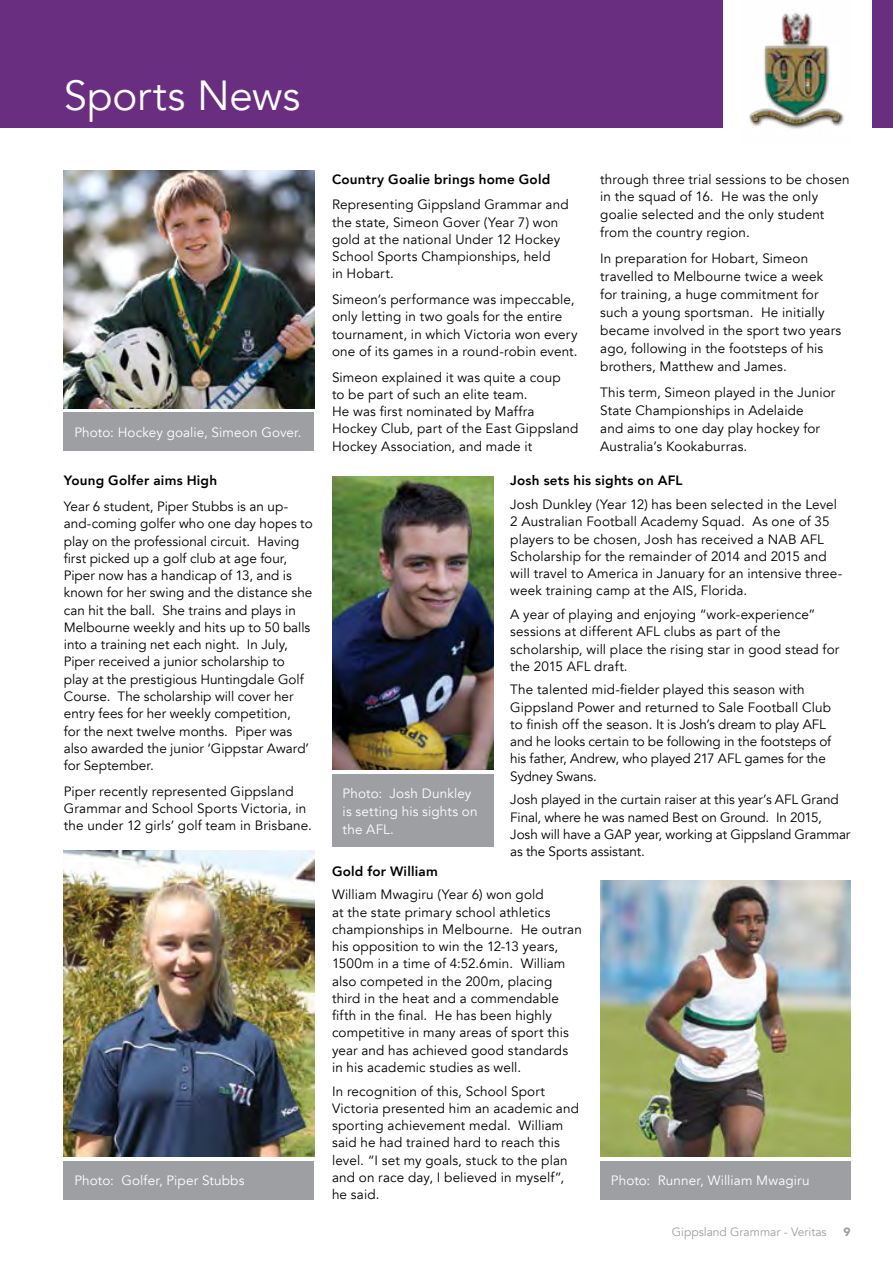
<style>
.page{position:relative;width:893px;height:1263px;background:#fff}
.page>*{position:absolute;margin:0;border:0;box-sizing:border-box;transform-origin:0 0}
.t1{font:42px "Avenir";letter-spacing:-.005em;color:#fff}
.t2{font:13.5px/17.2px "Avenir";letter-spacing:.01em;color:#000}
.t3{font:13.5px/17.2px "Avenir";letter-spacing:-.01em;color:#000}
.t4{font:13.5px/18px "Avenir";letter-spacing:.01em;color:#fff}
.t5{font:800 13.5px "Avenir";letter-spacing:.015em;color:#000}
.t6{font:12px "Avenir";color:#9d9fa2}
.t7{font:900 12px "Avenir";color:#9d9fa2}
</style>
<div class="page">
<div style="left:0;top:0;width:893px;height:128px;background:#6a2e80"></div>
<div style="left:723px;top:0;width:149px;height:145px;background:#fff"></div>
<img style="left:749px;top:9px;width:96px;height:120px">
<img style="left:64px;top:170px;width:250px;height:238px">
<div style="left:64px;top:412px;width:250px;height:39px;background:#9d9fa2"></div>
<img style="left:332px;top:476px;width:162px;height:294px">
<div style="left:332px;top:774px;width:162px;height:72px;background:#9d9fa2"></div>
<img style="left:64px;top:850px;width:250px;height:307px">
<div style="left:64px;top:1161px;width:250px;height:38px;background:#9d9fa2"></div>
<img style="left:600px;top:880px;width:250px;height:277px">
<div style="left:600px;top:1161px;width:250px;height:38px;background:#9d9fa2"></div>
<h1 class="t1" style="left:64px;top:71px;width:238px">Sports News</h1>
<p class="t4" style="left:74px;top:423px;width:229px">Photo: Hockey goalie, Simeon Gover.</p>
<p class="t5" style="left:64px;top:468px;width:155px">Young Golfer aims High</p>
<p class="t2" style="left:64px;top:498px;width:250px">Year 6 student, Piper Stubbs is an up&shy;and-coming golfer who one day hopes to play on the professional circuit. Having first picked up a golf club at age four, Piper now has a handicap of 13, and is known for her swing and the distance she can hit the ball. She trains and plays in Melbourne weekly and hits up to 50 balls into a training net each night. In July, Piper received a junior scholarship to play at the prestigious Huntingdale Golf Course. The scholarship will cover her entry fees for her weekly competition,<br>for the next twelve months. Piper was also awarded the junior ‘Gippstar Award’ for September.</p>
<p class="t2" style="left:64px;top:783px;width:250px">Piper recently represented Gippsland<br>Grammar and School Sports Victoria, in the under 12 girls’ golf team in Brisbane.</p>
<p class="t5" style="left:332px;top:167px;width:220px">Country Goalie brings home Gold</p>
<p class="t2" style="left:332px;top:196px;width:238px">Representing Gippsland Grammar and the state, Simeon Gover (Year 7) won gold at the national Under 12 Hockey<br>School Sports Championships, held<br>in Hobart.</p>
<p class="t2" style="left:332px;top:291px;width:247px">Simeon’s performance was impeccable, only letting in two goals for the entire tournament, in which Victoria won every one of its games in a round-robin event.</p>
<p class="t2" style="left:332px;top:369px;width:248px">Simeon explained it was quite a coup<br>to be part of such an elite team.<br>He was first nominated by Maffra Hockey Club, part of the East Gippsland Hockey Association, and made it</p>
<p class="t2" style="left:600px;top:170px;width:251px;line-height:17.9px">through three trial sessions to be chosen in the squad of 16. He was the only goalie selected and the only student from the country region.</p>
<p class="t2" style="left:600px;top:250px;width:243px;line-height:17.9px">In preparation for Hobart, Simeon travelled to Melbourne twice a week for training, a huge commitment for such a young sportsman. He initially became involved in the sport two years ago, following in the footsteps of his brothers, Matthew and James.</p>
<p class="t2" style="left:600px;top:384px;width:237px;line-height:17.9px">This term, Simeon played in the Junior<br>State Championships in Adelaide<br>and aims to one day play hockey for<br>Australia’s Kookaburras.</p>
<p class="t4" style="left:343px;top:785px;width:137px">Photo: Josh Dunkley is setting his sights on the AFL.</p>
<p class="t5" style="left:510px;top:468px;width:174px">Josh sets his sights on AFL</p>
<p class="t2" style="left:510px;top:496px;width:334px">Josh Dunkley (Year 12) has been selected in the Level 2 Australian Football Academy Squad. As one of 35 players to be chosen, Josh has received a NAB AFL Scholarship for the remainder of 2014 and 2015 and will travel to America in January for an intensive three&shy;week training camp at the AIS, Florida.</p>
<p class="t2" style="left:510px;top:606px;width:331px">A year of playing and enjoying “work-experience” sessions at different AFL clubs as part of the scholarship, will place the rising star in good stead for the 2015 AFL draft.</p>
<p class="t2" style="left:510px;top:681px;width:322px">The talented mid-fielder played this season with Gippsland Power and returned to Sale Football Club to finish off the season. It is Josh’s dream to play AFL and he looks certain to be following in the footsteps of his father, Andrew, who played 217 AFL games for the Sydney Swans.</p>
<p class="t3" style="left:510px;top:791px;width:342px">Josh played in the curtain raiser at this year’s AFL Grand Final, where he was named Best on Ground. In 2015, Josh will have a GAP year, working at Gippsland Grammar as the Sports assistant.</p>
<p class="t5" style="left:332px;top:859px;width:107px">Gold for William</p>
<p class="t2" style="left:332px;top:886px;width:251px">William Mwagiru (Year 6) won gold<br>at the state primary school athletics championships in Melbourne. He outran his opposition to win the 12-13 years, 1500m in a time of 4:52.6min. William also competed in the 200m, placing third in the heat and a commendable fifth in the final. He has been highly competitive in many areas of sport this year and has achieved good standards in his academic studies as well.</p>
<p class="t2" style="left:332px;top:1082px;width:249px">In recognition of this, School Sport Victoria presented him an academic and sporting achievement medal. William said he had trained hard to reach this level. “I set my goals, stuck to the plan and on race day, I believed in myself”, he said.</p>
<p class="t4" style="left:74px;top:1172px;width:172px">Photo: Golfer, Piper Stubbs</p>
<p class="t4" style="left:611px;top:1172px;width:200px">Photo: Runner, William Mwagiru</p>
<p class="t6" style="left:672px;top:1224px;width:156px">Gippsland Grammar - Veritas</p>
<p class="t7" style="left:843px;top:1221px;width:9px">9</p>
</div>
